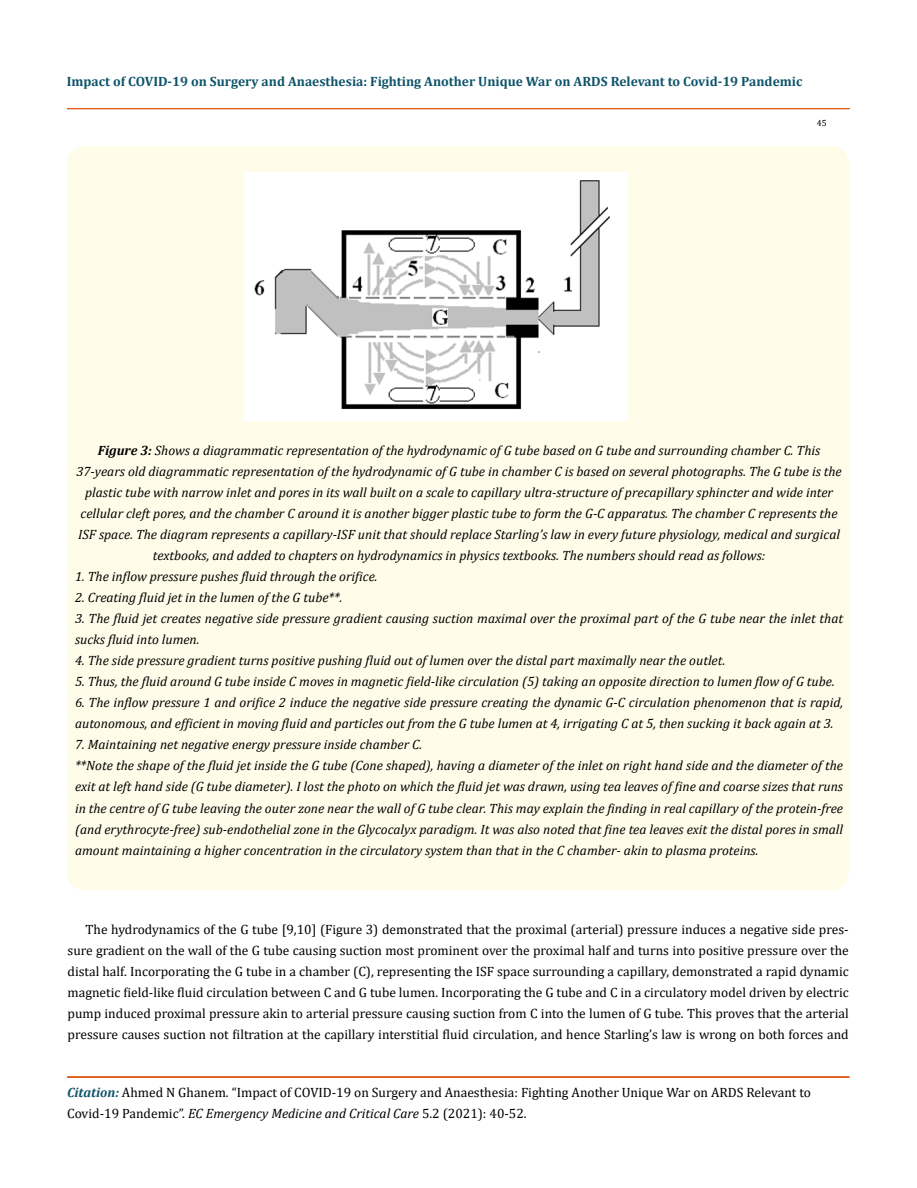
<style>
.page{position:relative;width:917px;height:1188px;background:#fff}
.page>*{position:absolute;margin:0;border:0;box-sizing:border-box;transform-origin:0 0}
.t1{font:italic 13.5px/21px "Cambria";color:#000}
.t2{font:13.5px/21px "Cambria";color:#000}
.t3{font:700 13.5px "Cambria";color:#0e546a}
.t4{font:9px "Cambria";color:#000}
.s1{font-weight:700}
.s2{font-weight:700;font-style:italic;color:#0e546a}
.s3{font-style:italic}
</style>
<div class="page">
<div style="left:67px;top:108px;width:782px;height:1px;border:1px solid #e05d1a"></div>
<div style="left:67px;top:1077px;width:782px;height:1px;border:1px solid #e05d1a"></div>
<div style="left:67px;top:146px;width:781px;height:745px;background:#fffde9;border-radius:18px"></div>
<img style="left:244px;top:172px;width:383px;height:249px">
<p class="t3" style="left:67px;top:71px;width:737px">Impact of COVID-19 on Surgery and Anaesthesia: Fighting Another Unique War on ARDS Relevant to Covid-19 Pandemic</p>
<p class="t4" style="left:816px;top:117px;width:11px">45</p>
<p class="t1" style="left:76px;top:440px;width:767px;text-align:center"><span class="s1">Figure 3:</span> Shows a diagrammatic representation of the hydrodynamic of G tube based on G tube and surrounding chamber C. This 37-years old diagrammatic representation of the hydrodynamic of G tube in chamber C is based on several photographs. The G tube is the plastic tube with narrow inlet and pores in its wall built on a scale to capillary ultra-structure of precapillary sphincter and wide inter cellular cleft pores, and the chamber C around it is another bigger plastic tube to form the G-C apparatus. The chamber C represents the ISF space. The diagram represents a capillary-ISF unit that should replace Starling’s law in every future physiology, medical and surgical textbooks, and added to chapters on hydrodynamics in physics textbooks. The numbers should read as follows:</p>
<p class="t1" style="left:75px;top:566px;width:304px">1. The inflow pressure pushes fluid through the orifice.</p>
<p class="t1" style="left:75px;top:587px;width:269px">2. Creating fluid jet in the lumen of the G tube**.</p>
<p class="t1" style="left:75px;top:608px;width:769px">3. The fluid jet creates negative side pressure gradient causing suction maximal over the proximal part of the G tube near the inlet that sucks fluid into lumen.</p>
<p class="t1" style="left:75px;top:650px;width:652px">4. The side pressure gradient turns positive pushing fluid out of lumen over the distal part maximally near the outlet.</p>
<p class="t1" style="left:75px;top:671px;width:761px">5. Thus, the fluid around G tube inside C moves in magnetic field-like circulation (5) taking an opposite direction to lumen flow of G tube.</p>
<p class="t1" style="left:75px;top:692px;width:769px">6. The inflow pressure 1 and orifice 2 induce the negative side pressure creating the dynamic G-C circulation phenomenon that is rapid, autonomous, and efficient in moving fluid and particles out from the G tube lumen at 4, irrigating C at 5, then sucking it back again at 3.</p>
<p class="t1" style="left:75px;top:734px;width:769px">7. Maintaining net negative energy pressure inside chamber C.<br>**Note the shape of the fluid jet inside the G tube (Cone shaped), having a diameter of the inlet on right hand side and the diameter of the exit at left hand side (G tube diameter). I lost the photo on which the fluid jet was drawn, using tea leaves of fine and coarse sizes that runs in the centre of G tube leaving the outer zone near the wall of G tube clear. This may explain the finding in real capillary of the protein-free (and erythrocyte-free) sub-endothelial zone in the Glycocalyx paradigm. It was also noted that fine tea leaves exit the distal pores in small amount maintaining a higher concentration in the circulatory system than that in the C chamber- akin to plasma proteins.</p>
<p class="t2" style="left:68px;top:919px;width:782px;text-align:justify;text-indent:18px">The hydrodynamics of the G tube [9,10] (Figure 3) demonstrated that the proximal (arterial) pressure induces a negative side pres&shy;sure gradient on the wall of the G tube causing suction most prominent over the proximal half and turns into positive pressure over the distal half. Incorporating the G tube in a chamber (C), representing the ISF space surrounding a capillary, demonstrated a rapid dynamic magnetic field-like fluid circulation between C and G tube lumen. Incorporating the G tube and C in a circulatory model driven by electric pump induced proximal pressure akin to arterial pressure causing suction from C into the lumen of G tube. This proves that the arterial pressure causes suction not filtration at the capillary interstitial fluid circulation, and hence Starling’s law is wrong on both forces and</p>
<p class="t2" style="left:67px;top:1082px;width:745px"><span class="s2">Citation:</span> Ahmed N Ghanem. “Impact of COVID-19 on Surgery and Anaesthesia: Fighting Another Unique War on ARDS Relevant to<br>Covid-19 Pandemic”. <span class="s3">EC Emergency Medicine and Critical Care</span> 5.2 (2021): 40-52.</p>
</div>
